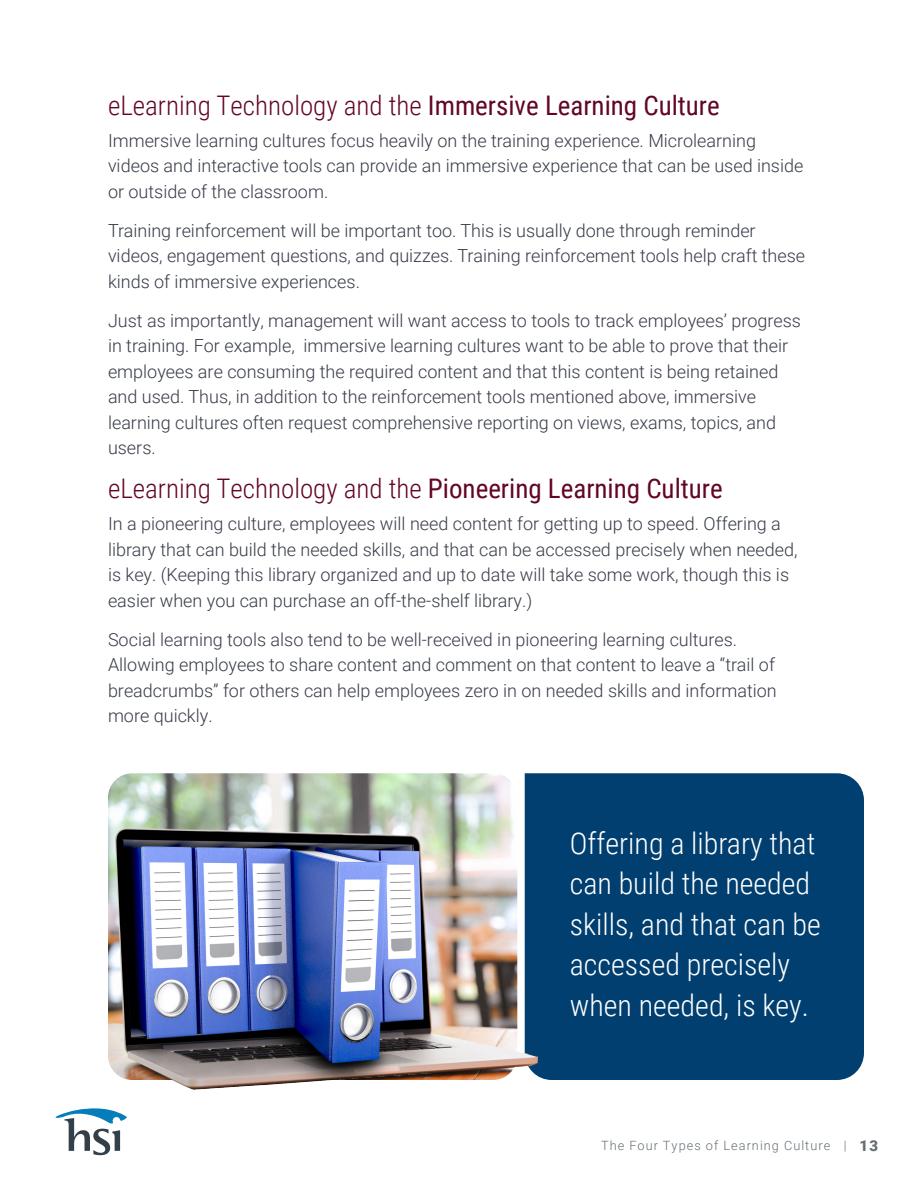
<style>
.page{position:relative;width:918px;height:1188px;background:#fff}
.page>*{position:absolute;margin:0;border:0;box-sizing:border-box;transform-origin:0 0}
.t1{font:300 30px/40.5px "Roboto Condensed";color:#fff}
.t2{font:300 27px "Roboto Condensed";color:#630527}
.t3{font:300 18px/25.5px "Roboto";color:#363b48}
.t4{font:300 12.75px "Roboto";letter-spacing:.08em;color:#646f74}
.s1{font-weight:400}
.s2{font-weight:900;font-size:15px}
</style>
<div class="page">
<svg style="left:55px;top:1108px;width:72px;height:47px"></svg>
<div style="left:525px;top:773px;width:339px;height:307px;background:#003f70"></div>
<img style="left:109px;top:773px;width:402px;height:16px">
<img style="left:108px;top:789px;width:430px;height:301px">
<p class="t2" style="left:108px;top:86px;width:613px">eLearning Technology and the <span class="s1">Immersive Learning Culture</span></p>
<p class="t3" style="left:108px;top:127px;width:697px">Immersive learning cultures focus heavily on the training experience. Microlearning videos and interactive tools can provide an immersive experience that can be used inside or outside of the classroom.</p>
<p class="t3" style="left:108px;top:217px;width:699px">Training reinforcement will be important too. This is usually done through reminder videos, engagement questions, and quizzes. Training reinforcement tools help craft these kinds of immersive experiences.</p>
<p class="t3" style="left:108px;top:307px;width:695px">Just as importantly, management will want access to tools to track employees’ progress in training. For example, immersive learning cultures want to be able to prove that their employees are consuming the required content and that this content is being retained and used. Thus, in addition to the reinforcement tools mentioned above, immersive learning cultures often request comprehensive reporting on views, exams, topics, and users.</p>
<p class="t2" style="left:108px;top:469px;width:616px">eLearning Technology and the <span class="s1">Pioneering Learning Culture</span></p>
<p class="t3" style="left:108px;top:510px;width:691px">In a pioneering culture, employees will need content for getting up to speed. Offering a library that can build the needed skills, and that can be accessed precisely when needed, is key. (Keeping this library organized and up to date will take some work, though this is easier when you can purchase an off-the-shelf library.)</p>
<p class="t3" style="left:108px;top:626px;width:670px">Social learning tools also tend to be well-received in pioneering learning cultures.<br>Allowing employees to share content and comment on that content to leave a “trail of breadcrumbs” for others can help employees zero in on needed skills and information more quickly.</p>
<p class="t1" style="left:570px;top:822px;width:253px">Offering a library that can build the needed skills, and that can be accessed precisely when needed, is key.</p>
<p class="t4" style="left:601px;top:1136px;width:278px">The Four Types of Learning Culture | <span class="s2">13</span></p>
</div>
